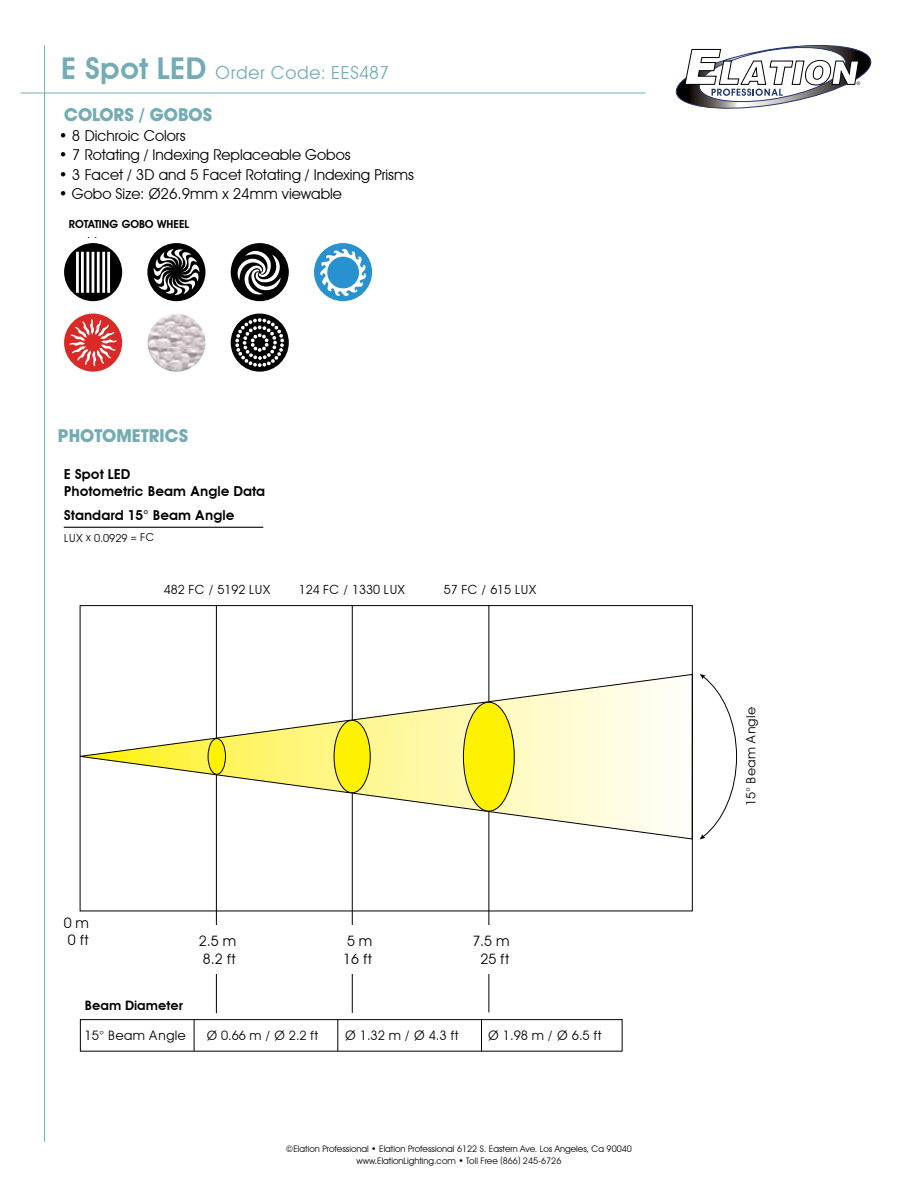
<style>
.page{position:relative;width:918px;height:1188px;background:#fff}
.page>*{position:absolute;margin:0;border:0;box-sizing:border-box;transform-origin:0 0}
.t1{font:18px "Avant Garde";color:#73acb5}
.t2{font:700 18px "Avant Garde IT Cby BT";color:#73acb5}
.t3{font:15px "Avant Garde IT Cby BT";color:#000}
.t4{font:14.4px/17.2px "Avant Garde";color:#000}
.t5{font:600 13.8px/16.5px "Avant Garde";color:#000}
.t6{font:600 13.5px "Myriad Pro";color:#000}
.t7{font:13.05px "Avant Garde";color:#000}
.t8{font:600 13.05px "Avant Garde";color:#000}
.t9{font:12.75px "Avant Garde";color:#000}
.t10{font:12.6px "Avant Garde";color:#000}
.t11{font:600 11.1px "Avant Garde IT Cby BT";color:#000}
.t12{font:10.95px "Avant Garde";color:#000}
.t13{font:600 10.2px "Myriad Pro";color:#000}
.t14{font:9px/12px "Avant Garde IT Cby BT";color:#000;text-align:center}
.s1{font-weight:600;font-size:30px}
</style>
<div class="page">
<hr style="left:44px;top:45px;width:1px;height:1097px;background:#73acb5">
<hr style="left:21px;top:93px;width:624px;height:1px;background:#73acb5">
<svg style="left:675px;top:44px;width:197px;height:65px"></svg>
<svg style="left:231px;top:243px;width:58px;height:58px"></svg>
<div style="left:314px;top:243px;width:58px;height:58px;background:#2892d0;border-radius:50%"></div>
<svg style="left:320px;top:249px;width:46px;height:48px"></svg>
<svg style="left:64px;top:243px;width:58px;height:58px"></svg>
<svg style="left:147px;top:243px;width:58px;height:58px"></svg>
<svg style="left:231px;top:314px;width:58px;height:58px"></svg>
<svg style="left:64px;top:314px;width:58px;height:58px"></svg>
<img style="left:147px;top:314px;width:58px;height:58px;border-radius:29px">
<hr style="left:64px;top:527px;width:199px;height:1px;background:#000">
<hr style="left:216px;top:606px;width:1px;height:407px;background:#000">
<hr style="left:352px;top:606px;width:1px;height:407px;background:#000">
<hr style="left:489px;top:605px;width:1px;height:407px;background:#000">
<div style="left:166px;top:926px;width:376px;height:48px;background:#fff"></div>
<svg style="left:79px;top:674px;width:612px;height:165px"></svg>
<svg style="left:700px;top:674px;width:37px;height:165px"></svg>
<hr style="left:194px;top:1020px;width:1px;height:31px;background:#000">
<hr style="left:337px;top:1020px;width:1px;height:31px;background:#000">
<hr style="left:481px;top:1020px;width:1px;height:31px;background:#000">
<div style="left:80px;top:1019px;width:542px;height:32px;border:1px solid #000"></div>
<p class="t1" style="left:61px;top:61px;width:330px"><span class="s1">E Spot LED</span> Order Code: EES487</p>
<p class="t2" style="left:64px;top:104px;width:150px">COLORS / GOBOS</p>
<p class="t3" style="left:59px;top:126px;width:128px">• 8 Dichroic Colors</p>
<p class="t3" style="left:59px;top:146px;width:293px">• 7 Rotating / Indexing Replaceable Gobos</p>
<p class="t3" style="left:59px;top:165px;width:357px">• 3 Facet / 3D and 5 Facet Rotating / Indexing Prisms</p>
<p class="t3" style="left:59px;top:185px;width:285px">• Gobo Size: Ø26.9mm x 24mm viewable</p>
<p class="t6" style="left:66px;top:121px;width:117px">Elation Professional</p>
<p class="t13" style="left:69px;top:126px;width:70px">Rotating Gobos</p>
<p class="t13" style="left:69px;top:170px;width:70px">Rotating Gobos</p>
<p class="t13" style="left:86px;top:184px;width:16px">1-&gt;</p>
<p class="t11" style="left:69px;top:217px;width:122px">ROTATING GOBO WHEEL</p>
<p class="t13" style="left:86px;top:228px;width:16px">1-&gt;</p>
<p class="t2" style="left:58px;top:425px;width:132px">PHOTOMETRICS</p>
<p class="t5" style="left:64px;top:466px;width:203px">E Spot LED<br>Photometric Beam Angle Data</p>
<p class="t5" style="left:64px;top:507px;width:172px">Standard 15° Beam Angle</p>
<p class="t12" style="left:64px;top:532px;width:92px">LUX x 0.0929 = FC</p>
<p class="t10" style="left:164px;top:582px;width:108px">482 FC / 5192 LUX</p>
<p class="t10" style="left:299px;top:582px;width:108px">124 FC / 1330 LUX</p>
<p class="t10" style="left:444px;top:582px;width:94px">57 FC / 615 LUX</p>
<p class="t4" style="left:64px;top:914px;width:27px">0 m<br>0 ft</p>
<p class="t4" style="left:199px;top:933px;width:39px">2.5 m<br>8.2 ft</p>
<p class="t4" style="left:472px;top:933px;width:39px;text-align:center">7.5 m<br>25 ft</p>
<p class="t4" style="left:343px;top:933px;width:31px">5 m<br>16 ft</p>
<p class="t8" style="left:85px;top:998px;width:100px">Beam Diameter</p>
<p class="t7" style="left:85px;top:1027px;width:103px">15° Beam Angle</p>
<p class="t9" style="left:206px;top:1028px;width:114px">Ø 0.66 m / Ø 2.2 ft</p>
<p class="t7" style="left:345px;top:1027px;width:116px">Ø 1.32 m / Ø 4.3 ft</p>
<p class="t7" style="left:488px;top:1027px;width:116px">Ø 1.98 m / Ø 6.5 ft</p>
<p class="t14" style="left:286px;top:1143px;width:348px">©Elation Professional • Elation Professional 6122 S. Eastern Ave. Los Angeles, Ca 90040 www.ElationLighting.com • Toll Free (866) 245-6726</p>
<p class="t9" style="left:743px;top:806px;width:101px;rotate:-90deg">15° Beam Angle</p>
</div>
